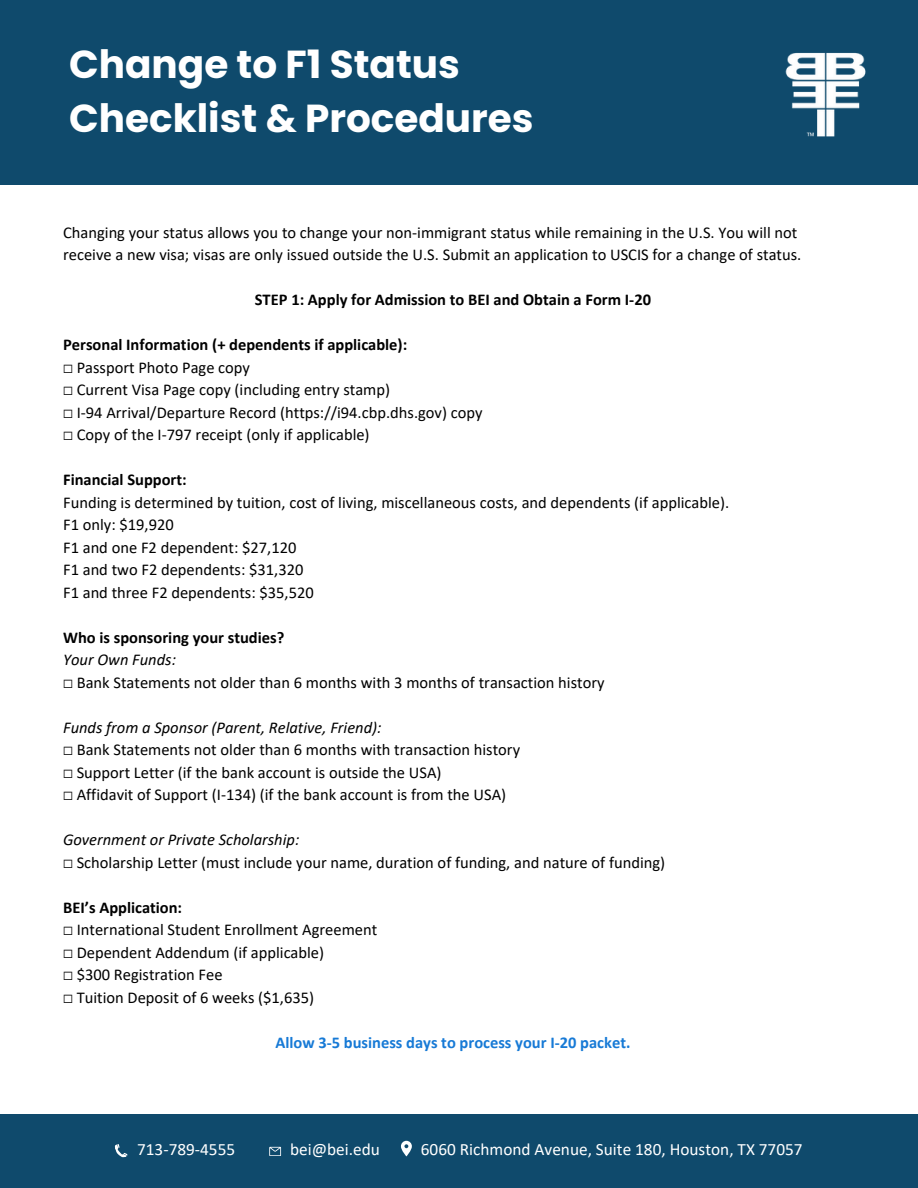
<style>
.page{position:relative;width:918px;height:1188px;background:#fff}
.page>*{position:absolute;margin:0;border:0;box-sizing:border-box;transform-origin:0 0}
.t1{font:700 39px/54px "Poppins";color:#fff}
.t2{font:17.25px "Calibri";color:#fff}
.t3{font:16.5px/22.5px "Calibri";color:#000}
.t4{font:700 16.5px "Calibri";color:#000}
.t5{font:italic 16.5px "Calibri";color:#000}
.t6{font:700 16.5px "Calibri";color:#177ad6}
.s1{font-family:"Free Mono"}
</style>
<div class="page">
<div style="left:0;top:0;width:918px;height:184px;background:#0f4a6c"></div>
<img style="left:785px;top:52px;width:81px;height:85px">
<div style="left:0;top:1115px;width:918px;height:73px;background:#0f4a6c"></div>
<svg style="left:269px;top:1147px;width:12px;height:9px"></svg>
<svg style="left:114px;top:1144px;width:14px;height:14px"></svg>
<svg style="left:401px;top:1141px;width:11px;height:16px"></svg>
<p class="t1" style="left:69px;top:37px;width:466px">Change to F1 Status<br>Checklist &amp; Procedures</p>
<p class="t3" style="left:63px;top:222px;width:740px">Changing your status allows you to change your non-immigrant status while remaining in the U.S. You will not receive a new visa; visas are only issued outside the U.S. Submit an application to USCIS for a change of status.</p>
<p class="t4" style="left:255px;top:293px;width:398px">STEP 1: Apply for Admission to BEI and Obtain a Form I-20</p>
<p class="t4" style="left:63px;top:338px;width:346px">Personal Information (+ dependents if applicable):</p>
<p class="t3" style="left:63px;top:357px;width:189px"><span class="s1">☐</span> Passport Photo Page copy</p>
<p class="t3" style="left:63px;top:380px;width:329px"><span class="s1">☐</span> Current Visa Page copy (including entry stamp)</p>
<p class="t3" style="left:63px;top:402px;width:421px"><span class="s1">☐</span> I-94 Arrival/Departure Record (https://i94.cbp.dhs.gov) copy</p>
<p class="t3" style="left:63px;top:425px;width:308px"><span class="s1">☐</span> Copy of the I-797 receipt (only if applicable)</p>
<p class="t4" style="left:63px;top:473px;width:125px">Financial Support:</p>
<p class="t3" style="left:63px;top:492px;width:668px">Funding is determined by tuition, cost of living, miscellaneous costs, and dependents (if applicable).</p>
<p class="t3" style="left:63px;top:515px;width:112px">F1 only: $19,920</p>
<p class="t3" style="left:63px;top:537px;width:235px">F1 and one F2 dependent: $27,120</p>
<p class="t3" style="left:63px;top:560px;width:242px">F1 and two F2 dependents: $31,320</p>
<p class="t3" style="left:63px;top:582px;width:252px">F1 and three F2 dependents: $35,520</p>
<p class="t4" style="left:63px;top:630px;width:223px">Who is sponsoring your studies?</p>
<p class="t5" style="left:63px;top:653px;width:114px">Your Own Funds:</p>
<p class="t3" style="left:63px;top:672px;width:543px"><span class="s1">☐</span> Bank Statements not older than 6 months with 3 months of transaction history</p>
<p class="t5" style="left:63px;top:720px;width:320px">Funds from a Sponsor (Parent, Relative, Friend):</p>
<p class="t3" style="left:63px;top:740px;width:459px"><span class="s1">☐</span> Bank Statements not older than 6 months with transaction history</p>
<p class="t3" style="left:63px;top:762px;width:380px"><span class="s1">☐</span> Support Letter (if the bank account is outside the USA)</p>
<p class="t3" style="left:63px;top:785px;width:445px"><span class="s1">☐</span> Affidavit of Support (I-134) (if the bank account is from the USA)</p>
<p class="t5" style="left:63px;top:833px;width:238px">Government or Private Scholarship:</p>
<p class="t3" style="left:63px;top:852px;width:604px"><span class="s1">☐</span> Scholarship Letter (must include your name, duration of funding, and nature of funding)</p>
<p class="t4" style="left:63px;top:900px;width:121px">BEI’s Application:</p>
<p class="t3" style="left:63px;top:920px;width:316px"><span class="s1">☐</span> International Student Enrollment Agreement</p>
<p class="t3" style="left:63px;top:942px;width:263px"><span class="s1">☐</span> Dependent Addendum (if applicable)</p>
<h2 class="t3" style="left:63px;top:965px;width:161px"><span class="s1">☐</span> $300 Registration Fee</h2>
<p class="t3" style="left:63px;top:987px;width:252px"><span class="s1">☐</span> Tuition Deposit of 6 weeks ($1,635)</p>
<p class="t6" style="left:275px;top:1035px;width:357px">Allow 3-5 business days to process your I-20 packet.</p>
<h2 class="t2" style="left:137px;top:1142px;width:100px">713-789-4555</h2>
<h1 class="t2" style="left:290px;top:1142px;width:91px">bei@bei.edu</h1>
<p class="t2" style="left:421px;top:1142px;width:383px">6060 Richmond Avenue, Suite 180, Houston, TX 77057</p>
</div>
